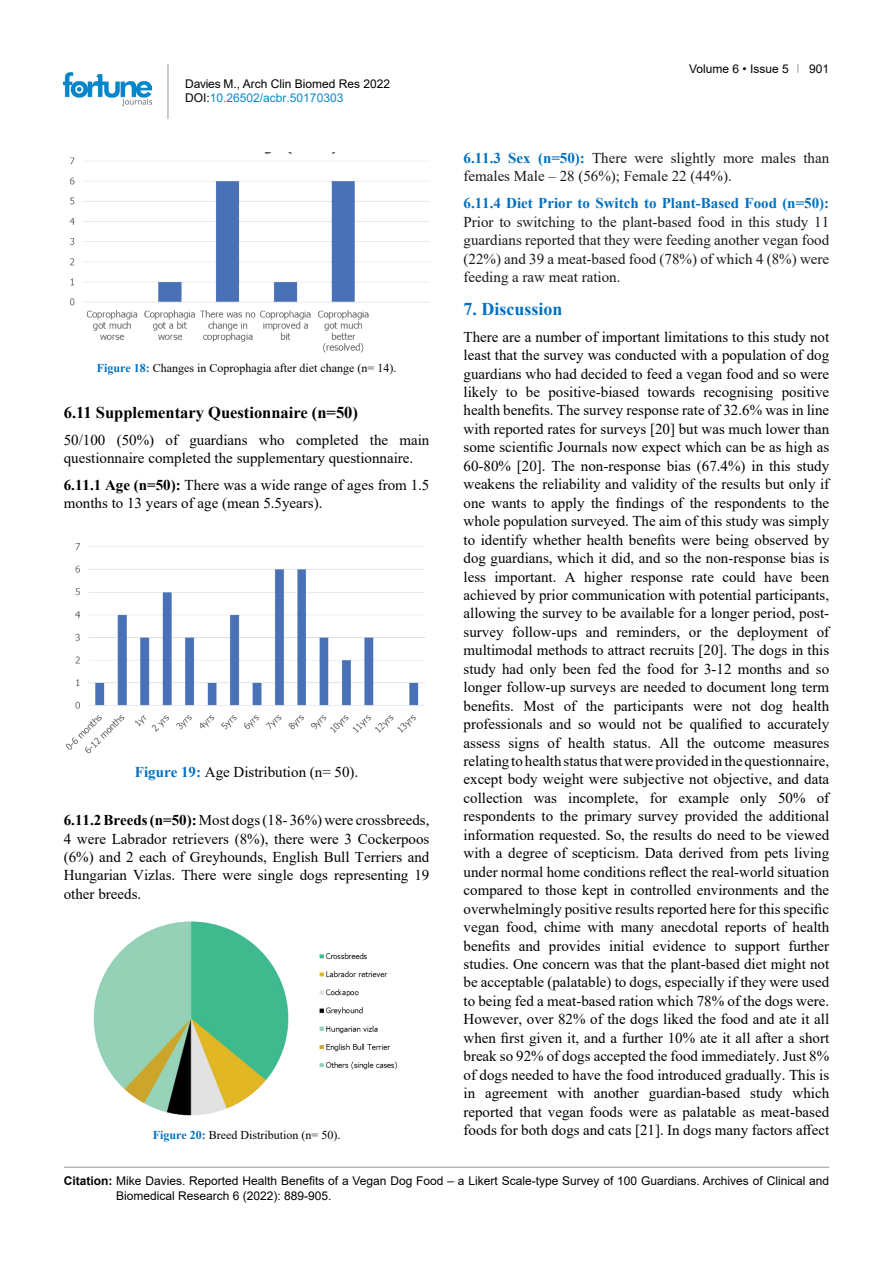
<style>
.page{position:relative;width:893px;height:1263px;background:#fff}
.page>*{position:absolute;margin:0;border:0;box-sizing:border-box;transform-origin:0 0}
.t1{font:700 18px "Times New Roman";color:#0070c0}
.t2{font:700 16.5px "Times New Roman";color:#000}
.t3{font:15px/18.5px "Times New Roman";color:#000}
.t4{font:15px/18.5px "Times New Roman";color:#1a1718}
.t5{font:700 15px "Times New Roman";color:#0070c0}
.t6{font:12px/14.4px "Arial";color:#000}
.t7{font:12px "Times New Roman";color:#000}
.s1{color:#0a88ca}
.s2{font-weight:700;color:#0070c0}
.s3{font-weight:700}
</style>
<div class="page">
<hr style="left:168px;top:64px;width:1px;height:55px;background:#939598">
<img style="left:64px;top:72px;width:88px;height:33px">
<hr style="left:64px;top:1167px;width:765px;height:1px;background:#939598">
<img style="left:69px;top:152px;width:360px;height:201px">
<img style="left:65px;top:543px;width:360px;height:210px">
<img style="left:93px;top:921px;width:304px;height:195px">
<p class="t6" style="left:185px;top:76px;width:206px">Davies M., Arch Clin Biomed Res 2022<br>DOI:<span class="s1">10.26502/acbr.50170303</span></p>
<p class="t7" style="left:97px;top:360px;width:301px"><span class="s2">Figure 18:</span> Changes in Coprophagia after diet change (n= 14).</p>
<p class="t2" style="left:64px;top:400px;width:296px">6.11 Supplementary Questionnaire (n=50)</p>
<p class="t3" style="left:64px;top:430px;width:367px">50/100 (50%) of guardians who completed the main questionnaire completed the supplementary questionnaire.</p>
<p class="t3" style="left:64px;top:475px;width:367px"><span class="s3">6.11.1 Age (n=50):</span> There was a wide range of ages from 1.5 months to 13 years of age (mean 5.5years).</p>
<p class="t3" style="left:135px;top:762px;width:225px"><span class="s2">Figure 19:</span> Age Distribution (n= 50).</p>
<p class="t3" style="left:64px;top:810px;width:367px;text-align:justify"><span class="s3">6.11.2 Breeds (n=50):</span> Most dogs (18- 36%) were crossbreeds, 4 were Labrador retrievers (8%), there were 3 Cockerpoos (6%) and 2 each of Greyhounds, English Bull Terriers and Hungarian Vizlas. There were single dogs representing 19 other breeds.</p>
<p class="t7" style="left:153px;top:1126px;width:189px"><span class="s2">Figure 20:</span> Breed Distribution (n= 50).</p>
<p class="t6" style="left:689px;top:61px;width:101px">Volume 6 • Issue 5</p>
<p class="t6" style="left:809px;top:61px;width:22px">901</p>
<p class="t4" style="left:463px;top:148px;width:367px"><span class="s2">6.11.3 Sex (n=50):</span> There were slightly more males than females Male – 28 (56%); Female 22 (44%).</p>
<p class="t5" style="left:463px;top:192px;width:367px">6.11.4 Diet Prior to Switch to Plant-Based Food (n=50):</p>
<p class="t4" style="left:463px;top:212px;width:367px;text-align:justify">Prior to switching to the plant-based food in this study 11 guardians reported that they were feeding another vegan food (22%) and 39 a meat-based food (78%) of which 4 (8%) were feeding a raw meat ration.</p>
<p class="t1" style="left:463px;top:296px;width:101px">7. Discussion</p>
<p class="t3" style="left:463px;top:327px;width:367px;text-align:justify">There are a number of important limitations to this study not least that the survey was conducted with a population of dog guardians who had decided to feed a vegan food and so were likely to be positive-biased towards recognising positive health benefits. The survey response rate of 32.6% was in line with reported rates for surveys [20] but was much lower than some scientific Journals now expect which can be as high as 60-80% [20]. The non-response bias (67.4%) in this study weakens the reliability and validity of the results but only if one wants to apply the findings of the respondents to the whole population surveyed. The aim of this study was simply to identify whether health benefits were being observed by dog guardians, which it did, and so the non-response bias is less important. A higher response rate could have been achieved by prior communication with potential participants, allowing the survey to be available for a longer period, post&shy;survey follow-ups and reminders, or the deployment of multimodal methods to attract recruits [20]. The dogs in this study had only been fed the food for 3-12 months and so longer follow-up surveys are needed to document long term benefits. Most of the participants were not dog health professionals and so would not be qualified to accurately assess signs of health status. All the outcome measures relating to health status that were provided in the questionnaire, except body weight were subjective not objective, and data collection was incomplete, for example only 50% of respondents to the primary survey provided the additional information requested. So, the results do need to be viewed with a degree of scepticism. Data derived from pets living under normal home conditions reflect the real-world situation compared to those kept in controlled environments and the overwhelmingly positive results reported here for this specific vegan food, chime with many anecdotal reports of health benefits and provides initial evidence to support further studies. One concern was that the plant-based diet might not be acceptable (palatable) to dogs, especially if they were used to being fed a meat-based ration which 78% of the dogs were.<br>However, over 82% of the dogs liked the food and ate it all when first given it, and a further 10% ate it all after a short break so 92% of dogs accepted the food immediately. Just 8% of dogs needed to have the food introduced gradually. This is in agreement with another guardian-based study which reported that vegan foods were as palatable as meat-based foods for both dogs and cats [21]. In dogs many factors affect</p>
<p class="t6" style="left:116px;top:1173px;width:715px;line-height:15px;text-indent:-52px"><span class="s3">Citation:</span> Mike Davies. Reported Health Benefits of a Vegan Dog Food – a Likert Scale-type Survey of 100 Guardians. Archives of Clinical and<br>Biomedical Research 6 (2022): 889-905.</p>
</div>
